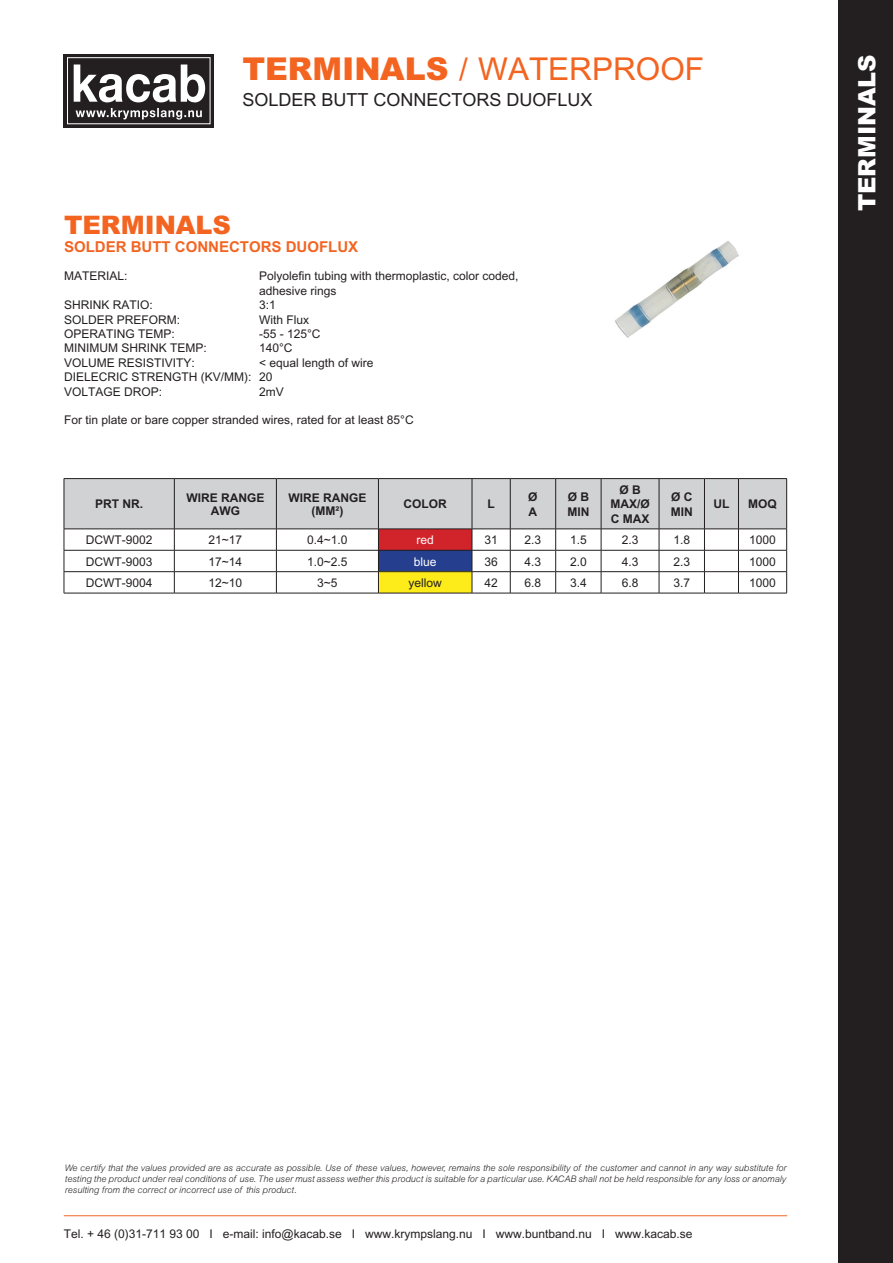
<style>
.page{position:relative;width:893px;height:1263px;background:#fff}
.page>*{position:absolute;margin:0;border:0;box-sizing:border-box;transform-origin:0 0}
.t1{font:31.5px "Arial";color:#f36421}
.t2{font:900 25.5px "Arial";color:#f36421}
.t3{font:900 24px "Arial";color:#fff}
.t4{font:18px "Arial";color:#231f20}
.t5{font:700 15px "Arial";color:#f36421}
.t6{font:12px/14.4px "Arial";color:#231f20}
.t7{font:700 12px/14.4px "Arial";color:#231f20;text-align:center}
.t8{font:12px "Arial";color:#fff}
.t9{font:italic 300 9px/10.8px "Arial";color:#231f20;text-align:justify}
.s1{font-weight:900}
</style>
<div class="page">
<div style="left:839px;top:0;width:54px;height:1263px;background:#231f20"></div>
<hr style="left:64px;top:1215px;width:723px;height:1px;background:#f36421">
<div style="left:64px;top:54px;width:150px;height:73px;background:#231f20"></div>
<div style="left:67px;top:57px;width:143px;height:67px;border:1px solid #fff"></div>
<svg style="left:74px;top:64px;width:131px;height:38px"></svg>
<svg style="left:76px;top:108px;width:126px;height:12px"></svg>
<img style="left:615px;top:241px;width:124px;height:97px">
<hr style="left:64px;top:478px;width:110px;height:1px;background:#231f20">
<hr style="left:174px;top:478px;width:102px;height:1px;background:#231f20">
<hr style="left:276px;top:478px;width:102px;height:1px;background:#231f20">
<hr style="left:378px;top:478px;width:94px;height:1px;background:#231f20">
<hr style="left:472px;top:478px;width:38px;height:1px;background:#231f20">
<hr style="left:510px;top:478px;width:46px;height:1px;background:#231f20">
<hr style="left:556px;top:478px;width:45px;height:1px;background:#231f20">
<hr style="left:601px;top:478px;width:58px;height:1px;background:#231f20">
<hr style="left:659px;top:478px;width:45px;height:1px;background:#231f20">
<hr style="left:704px;top:478px;width:34px;height:1px;background:#231f20">
<hr style="left:738px;top:478px;width:49px;height:1px;background:#231f20">
<svg style="left:64px;top:479px;width:723px;height:114px"></svg>
<hr style="left:64px;top:593px;width:110px;height:1px;background:#231f20">
<hr style="left:174px;top:593px;width:102px;height:1px;background:#231f20">
<hr style="left:276px;top:593px;width:102px;height:1px;background:#231f20">
<hr style="left:378px;top:593px;width:94px;height:1px;background:#231f20">
<hr style="left:472px;top:593px;width:38px;height:1px;background:#231f20">
<hr style="left:510px;top:593px;width:46px;height:1px;background:#231f20">
<hr style="left:556px;top:593px;width:45px;height:1px;background:#231f20">
<hr style="left:601px;top:593px;width:58px;height:1px;background:#231f20">
<hr style="left:659px;top:593px;width:45px;height:1px;background:#231f20">
<hr style="left:704px;top:593px;width:34px;height:1px;background:#231f20">
<hr style="left:738px;top:593px;width:49px;height:1px;background:#231f20">
<p class="t1" style="left:242px;top:51px;width:463px"><span class="s1">TERMINALS</span> / WATERPROOF</p>
<p class="t4" style="left:242px;top:89px;width:352px">SOLDER BUTT CONNECTORS DUOFLUX</p>
<p class="t2" style="left:64px;top:208px;width:168px">TERMINALS</p>
<p class="t5" style="left:64px;top:237px;width:296px">SOLDER BUTT CONNECTORS DUOFLUX</p>
<p class="t6" style="left:64px;top:269px;width:65px">MATERIAL:</p>
<p class="t6" style="left:259px;top:269px;width:261px">Polyolefin tubing with thermoplastic, color coded, adhesive rings</p>
<p class="t6" style="left:64px;top:298px;width:90px">SHRINK RATIO:</p>
<p class="t6" style="left:259px;top:298px;width:18px">3:1</p>
<p class="t6" style="left:64px;top:312px;width:118px">SOLDER PREFORM:</p>
<p class="t6" style="left:259px;top:312px;width:52px">With Flux</p>
<p class="t6" style="left:64px;top:326px;width:112px">OPERATING TEMP:</p>
<p class="t6" style="left:259px;top:326px;width:63px">-55 - 125°C</p>
<p class="t6" style="left:64px;top:341px;width:144px">MINIMUM SHRINK TEMP:</p>
<p class="t6" style="left:259px;top:341px;width:35px">140°C</p>
<p class="t6" style="left:64px;top:355px;width:132px">VOLUME RESISTIVITY:</p>
<p class="t6" style="left:259px;top:355px;width:116px">&lt; equal length of wire</p>
<p class="t6" style="left:64px;top:370px;width:210px">DIELECRIC STRENGTH (KV/MM): 20</p>
<p class="t6" style="left:64px;top:384px;width:100px">VOLTAGE DROP:</p>
<p class="t6" style="left:259px;top:384px;width:26px">2mV</p>
<p class="t6" style="left:64px;top:413px;width:351px">For tin plate or bare copper stranded wires, rated for at least 85°C</p>
<p class="t7" style="left:95px;top:497px;width:49px">PRT NR.</p>
<p class="t7" style="left:186px;top:491px;width:79px;line-height:13.5px">WIRE RANGE<br>AWG</p>
<p class="t7" style="left:288px;top:491px;width:79px;line-height:13.5px">WIRE RANGE (MM²)</p>
<p class="t7" style="left:404px;top:497px;width:45px">COLOR</p>
<p class="t7" style="left:487px;top:497px;width:9px">L</p>
<p class="t7" style="left:528px;top:490px;width:11px;text-align:left">Ø<br>A</p>
<p class="t7" style="left:567px;top:490px;width:23px;text-align:left">Ø B<br>MIN</p>
<p class="t7" style="left:610px;top:482px;width:41px">Ø B<br>MAX/Ø<br>C MAX</p>
<p class="t7" style="left:671px;top:490px;width:23px;text-align:left">Ø C<br>MIN</p>
<p class="t7" style="left:713px;top:497px;width:17px">UL</p>
<p class="t7" style="left:748px;top:497px;width:30px">MOQ</p>
<p class="t6" style="left:86px;top:533px;width:68px">DCWT-9002</p>
<p class="t6" style="left:209px;top:533px;width:35px">21~17</p>
<p class="t6" style="left:307px;top:533px;width:42px">0.4~1.0</p>
<p class="t8" style="left:417px;top:533px;width:19px">red</p>
<p class="t6" style="left:484px;top:533px;width:15px">31</p>
<p class="t6" style="left:525px;top:533px;width:18px">2.3</p>
<p class="t6" style="left:570px;top:533px;width:18px">1.5</p>
<p class="t6" style="left:622px;top:533px;width:18px">2.3</p>
<p class="t6" style="left:673px;top:533px;width:18px">1.8</p>
<p class="t6" style="left:749px;top:533px;width:28px">1000</p>
<p class="t6" style="left:86px;top:554px;width:68px">DCWT-9003</p>
<p class="t6" style="left:209px;top:554px;width:35px">17~14</p>
<p class="t6" style="left:307px;top:554px;width:42px">1.0~2.5</p>
<p class="t8" style="left:414px;top:555px;width:24px">blue</p>
<p class="t6" style="left:484px;top:554px;width:15px">36</p>
<p class="t6" style="left:525px;top:554px;width:18px">4.3</p>
<p class="t6" style="left:570px;top:554px;width:18px">2.0</p>
<p class="t6" style="left:622px;top:554px;width:18px">4.3</p>
<p class="t6" style="left:673px;top:554px;width:18px">2.3</p>
<p class="t6" style="left:749px;top:554px;width:28px">1000</p>
<p class="t6" style="left:86px;top:576px;width:68px">DCWT-9004</p>
<p class="t6" style="left:209px;top:576px;width:35px">12~10</p>
<p class="t6" style="left:317px;top:576px;width:22px">3~5</p>
<p class="t6" style="left:409px;top:576px;width:35px">yellow</p>
<p class="t6" style="left:484px;top:576px;width:15px">42</p>
<p class="t6" style="left:525px;top:576px;width:18px">6.8</p>
<p class="t6" style="left:570px;top:576px;width:18px">3.4</p>
<p class="t6" style="left:622px;top:576px;width:18px">6.8</p>
<p class="t6" style="left:673px;top:576px;width:18px">3.7</p>
<p class="t6" style="left:749px;top:576px;width:28px">1000</p>
<p class="t3" style="left:852px;top:211px;width:159px;rotate:-90deg">TERMINALS</p>
<p class="t9" style="left:65px;top:1162px;width:723px">We certify that the values provided are as accurate as possible. Use of these values, however, remains the sole responsibility of the customer and cannot in any way substitute for testing the product under real conditions of use. The user must assess wether this product is suitable for a particular use. KACAB shall not be held responsible for any loss or anomaly resulting from the correct or incorrect use of this product.</p>
<p class="t6" style="left:64px;top:1226px;width:630px">Tel. + 46 (0)31-711 93 00 I e-mail: info@kacab.se I www.krympslang.nu I www.buntband.nu I www.kacab.se</p>
</div>
